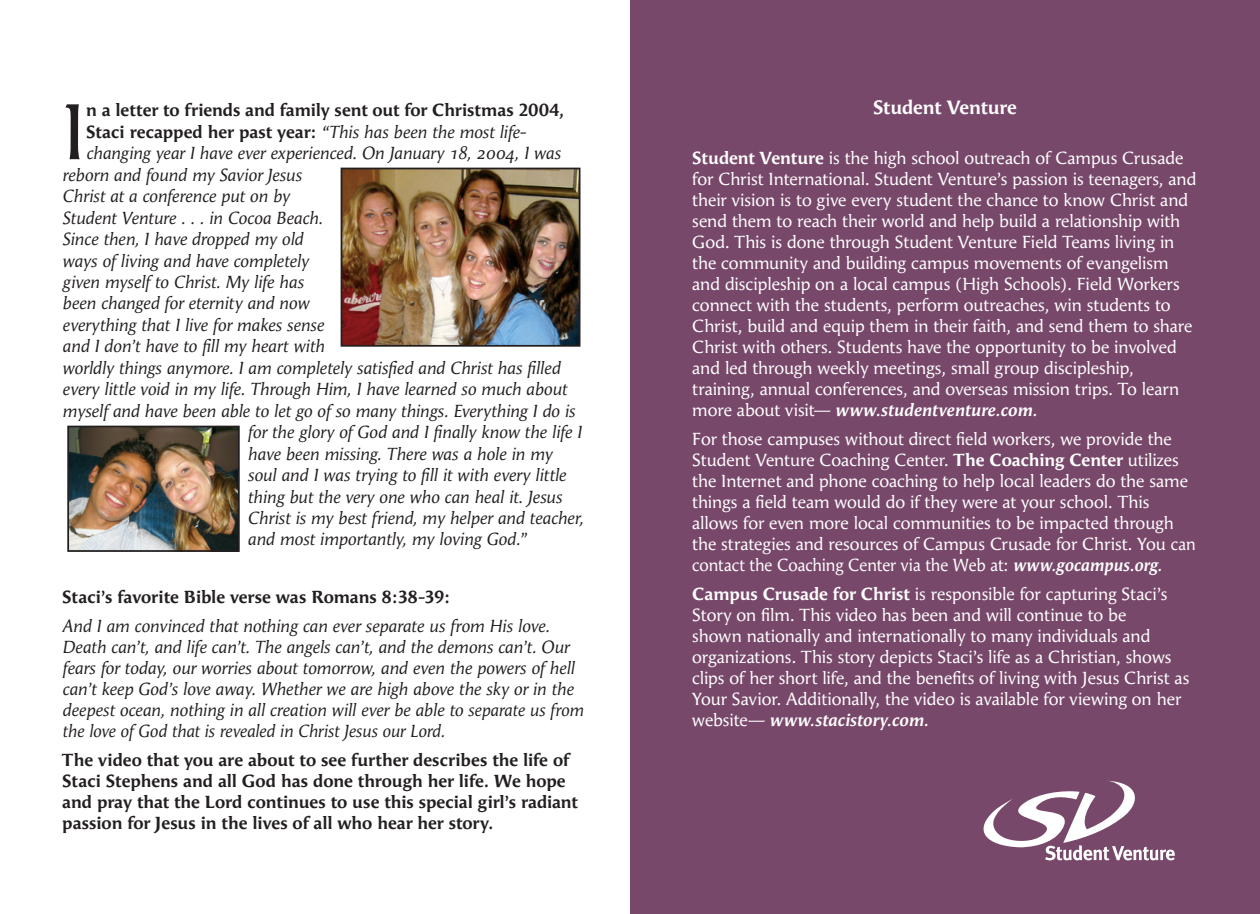
<style>
.page{position:relative;width:1260px;height:914px;background:#fff}
.page>*{position:absolute;margin:0;border:0;box-sizing:border-box;transform-origin:0 0}
.t1{font:79.1px "Angie";color:#231f20}
.t2{font:19.25px "Angie Bold OSF";letter-spacing:-.01em;color:#fff}
.t3{font:17.5px/21px "Angie";letter-spacing:-.005em;color:#fff}
.t4{font:17.5px/21px "Angie Italic OSF";letter-spacing:-.005em;color:#231f20}
.t5{font:700 17.5px/21px "Angie";letter-spacing:-.005em;color:#231f20}
.s1{font-family:"Angie Italic OSF";font-weight:400}
.s2{font-weight:700}
.s3{font-weight:700;font-style:italic}
</style>
<div class="page">
<img style="left:344px;top:171px;width:234px;height:173px">
<div style="left:341px;top:168px;width:240px;height:179px;border:2px solid #231f20"></div>
<img style="left:70px;top:428px;width:167px;height:121px">
<div style="left:67px;top:425px;width:173px;height:127px;border:2px solid #231f20"></div>
<div style="left:630px;top:0;width:630px;height:914px;background:#78486a"></div>
<svg style="left:984px;top:780px;width:191px;height:80px"></svg>
<h1 class="t1" style="left:62px;top:90px;width:25px">I</h1>
<p class="t5" style="left:86px;top:100px;width:480px;line-height:21.5px">n a letter to friends and family sent out for Christmas 2004,<br>Staci recapped her past year: <span class="s1">“This has been the most life-</span></p>
<p class="t4" style="left:86px;top:143px;width:476px">changing year I have ever experienced. On January 18, 2004, I was</p>
<p class="t4" style="left:62px;top:165px;width:241px">reborn and found my Savior Jesus</p>
<p class="t4" style="left:62px;top:186px;width:229px">Christ at a conference put on by</p>
<p class="t4" style="left:62px;top:208px;width:262px">Student Venture . . . in Cocoa Beach.</p>
<p class="t4" style="left:62px;top:229px;width:242px">Since then, I have dropped my old</p>
<p class="t4" style="left:62px;top:251px;width:248px">ways of living and have completely</p>
<p class="t4" style="left:62px;top:272px;width:243px">given myself to Christ. My life has</p>
<p class="t4" style="left:62px;top:293px;width:248px">been changed for eternity and now</p>
<p class="t4" style="left:62px;top:315px;width:263px">everything that I live for makes sense</p>
<p class="t4" style="left:62px;top:336px;width:264px">and I don’t have to fill my heart with</p>
<p class="t4" style="left:62px;top:358px;width:500px">worldly things anymore. I am completely satisfied and Christ has filled</p>
<p class="t4" style="left:62px;top:379px;width:506px">every little void in my life. Through Him, I have learned so much about</p>
<p class="t4" style="left:62px;top:401px;width:514px">myself and have been able to let go of so many things. Everything I do is</p>
<p class="t4" style="left:248px;top:422px;width:336px">for the glory of God and I finally know the life I</p>
<p class="t4" style="left:248px;top:444px;width:306px">have been missing. There was a hole in my</p>
<p class="t4" style="left:248px;top:465px;width:320px">soul and I was trying to fill it with every little</p>
<p class="t4" style="left:248px;top:486px;width:316px">thing but the very one who can heal it. Jesus</p>
<p class="t4" style="left:248px;top:508px;width:337px">Christ is my best friend, my helper and teacher,</p>
<p class="t4" style="left:248px;top:529px;width:281px">and most importantly, my loving God.”</p>
<p class="t5" style="left:62px;top:587px;width:389px">Staci’s favorite Bible verse was Romans 8:38-39:</p>
<p class="t4" style="left:62px;top:616px;width:523px">And I am convinced that nothing can ever separate us from His love.<br>Death can’t, and life can’t. The angels can’t, and the demons can’t. Our fears for today, our worries about tomorrow, and even the powers of hell can’t keep God’s love away. Whether we are high above the sky or in the deepest ocean, nothing in all creation will ever be able to separate us from the love of God that is revealed in Christ Jesus our Lord.</p>
<p class="t5" style="left:62px;top:750px;width:517px">The video that you are about to see further describes the life of Staci Stephens and all God has done through her life. We hope and pray that the Lord continues to use this special girl’s radiant passion for Jesus in the lives of all who hear her story.</p>
<p class="t2" style="left:873px;top:97px;width:145px">Student Venture</p>
<p class="t3" style="left:692px;top:148px;width:506px"><span class="s2">Student Venture</span> is the high school outreach of Campus Crusade for Christ International. Student Venture’s passion is teenagers, and their vision is to give every student the chance to know Christ and send them to reach their world and help build a relationship with God. This is done through Student Venture Field Teams living in the community and building campus movements of evangelism and discipleship on a local campus (High Schools). Field Workers connect with the students, perform outreaches, win students to Christ, build and equip them in their faith, and send them to share Christ with others. Students have the opportunity to be involved and led through weekly meetings, small group discipleship, training, annual conferences, and overseas mission trips. To learn more about visit— <span class="s3">www.studentventure.com.</span></p>
<p class="t3" style="left:692px;top:429px;width:505px">For those campuses without direct field workers, we provide the Student Venture Coaching Center. <span class="s2">The Coaching Center</span> utilizes the Internet and phone coaching to help local leaders do the same things a field team would do if they were at your school. This allows for even more local communities to be impacted through the strategies and resources of Campus Crusade for Christ. You can contact the Coaching Center via the Web at: <span class="s3">www.gocampus.org.</span></p>
<p class="t3" style="left:692px;top:583px;width:499px"><span class="s2">Campus Crusade for Christ</span> is responsible for capturing Staci’s Story on film. This video has been and will continue to be<br>shown nationally and internationally to many individuals and organizations. This story depicts Staci’s life as a Christian, shows clips of her short life, and the benefits of living with Jesus Christ as Your Savior. Additionally, the video is available for viewing on her website— <span class="s3">www.stacistory.com.</span></p>
</div>
